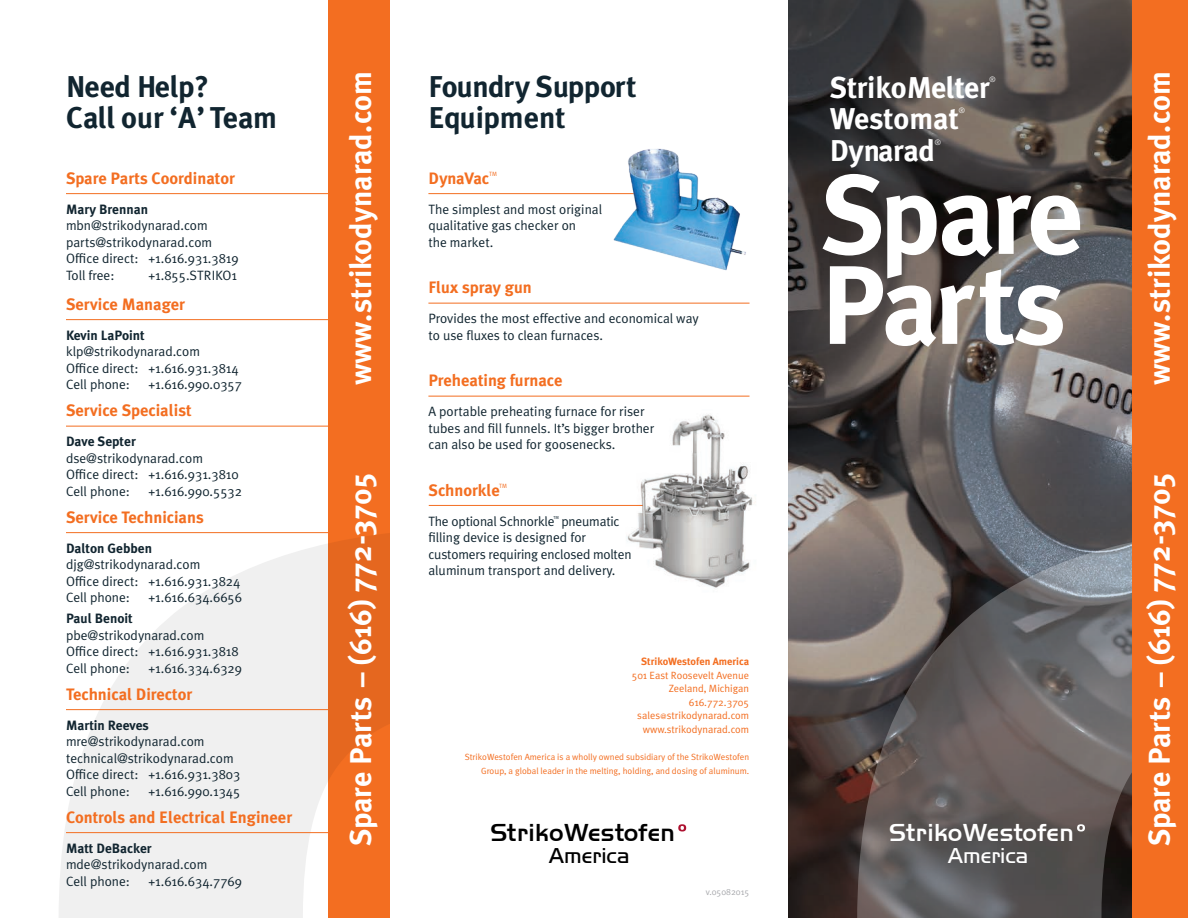
<style>
.page{position:relative;width:1188px;height:918px;background:#fff}
.page>*{position:absolute;margin:0;border:0;box-sizing:border-box;transform-origin:0 0}
.t1{font:700 111.6px/90px "Meta Plus";letter-spacing:-.03em;color:#fff}
.t2{font:700 30px "Meta Plus";color:#fff}
.t3{font:700 30px/31.5px "Meta Plus";letter-spacing:-.02em;color:#112530}
.t4{font:500 25.35px "Handel Got D";letter-spacing:.005em;color:#fff}
.t5{font:500 25.35px "Handel Got D";letter-spacing:.005em;color:#000}
.t6{font:22.2px "Handel Got D Ligh";letter-spacing:.005em;color:#fff}
.t7{font:22.2px "Handel Got D Ligh";letter-spacing:.005em;color:#000}
.t8{font:700 16.5px "Meta Plus";color:#f36e21}
.t9{font:13.5px/16.5px "Meta Plus Normal";color:#112530}
.t10{font:10.5px/13.5px "Meta Plus Normal";color:#f36e21;text-align:right}
.t11{font:9px/13.5px "Meta Plus Normal";color:#f36e21;text-align:right}
.t12{font:9px "Meta Plus Normal";color:#a8a9ad}
.t13{font:7.65px "Meta Plus Normal";color:#fff}
.t14{font:6.15px "Meta Plus Normal";color:#f36e21}
.t15{font:4.35px "Meta Plus Normal";color:#112530}
.s1{font-family:"Meta Plus";font-weight:700}
.s2{font-size:7.5px}
</style>
<div class="page">
<img style="left:617px;top:414px;width:139px;height:174px">
<div style="left:328px;top:0;width:61px;height:918px;background:#f36e21"></div>
<div style="left:1127px;top:0;width:61px;height:918px;background:#f36e21"></div>
<svg style="left:59px;top:533px;width:330px;height:385px;fill:#f0f0f0"></svg>
<img style="left:788px;top:0;width:344px;height:918px">
<svg style="left:857px;top:527px;width:275px;height:391px;background:#656060"></svg>
<svg style="left:1077px;top:824px;width:8px;height:7px"></svg>
<svg style="left:678px;top:824px;width:8px;height:7px"></svg>
<hr style="left:428px;top:193px;width:322px;height:1px;background:#f36e21">
<hr style="left:428px;top:303px;width:322px;height:1px;background:#f36e21">
<hr style="left:428px;top:396px;width:322px;height:1px;background:#f36e21">
<img style="left:608px;top:148px;width:142px;height:123px">
<hr style="left:429px;top:505px;width:214px;height:1px;background:#f36e21">
<hr style="left:66px;top:193px;width:262px;height:1px;background:#f36e21">
<hr style="left:66px;top:319px;width:262px;height:1px;background:#f36e21">
<hr style="left:66px;top:426px;width:262px;height:1px;background:#f36e21">
<hr style="left:66px;top:532px;width:262px;height:1px;background:#f36e21">
<hr style="left:66px;top:709px;width:262px;height:1px;background:#f36e21">
<hr style="left:66px;top:832px;width:262px;height:1px;background:#f36e21">
<p class="t3" style="left:66px;top:71px;width:212px">Need Help?<br>Call our ‘A’ Team</p>
<p class="t8" style="left:66px;top:169px;width:170px">Spare Parts Coordinator</p>
<p class="t9" style="left:66px;top:201px;width:174px"><span class="s1">Mary Brennan </span>mbn@strikodynarad.com parts@strikodynarad.com<br>Office direct: +1.616.931.3819<br>Toll free:</p>
<p class="t9" style="left:148px;top:267px;width:90px">+1.855.STRIKO1</p>
<p class="t8" style="left:66px;top:295px;width:121px">Service Manager</p>
<p class="t9" style="left:66px;top:327px;width:174px"><span class="s1">Kevin LaPoint </span>klp@strikodynarad.com<br>Office direct: +1.616.931.3814<br>Cell phone:</p>
<p class="t9" style="left:148px;top:376px;width:95px">+1.616.990.0357</p>
<p class="t8" style="left:66px;top:401px;width:127px">Service Specialist</p>
<p class="t9" style="left:66px;top:433px;width:174px"><span class="s1">Dave Septer </span>dse@strikodynarad.com<br>Office direct: +1.616.931.3810<br>Cell phone:</p>
<p class="t9" style="left:148px;top:483px;width:95px">+1.616.990.5532</p>
<p class="t8" style="left:66px;top:508px;width:139px">Service Technicians</p>
<p class="t9" style="left:66px;top:540px;width:176px"><span class="s1">Dalton Gebben </span>djg@strikodynarad.com<br>Office direct: +1.616.931.3824<br>Cell phone:</p>
<p class="t9" style="left:148px;top:589px;width:95px">+1.616.634.6656</p>
<p class="t9" style="left:66px;top:610px;width:174px"><span class="s1">Paul Benoit </span>pbe@strikodynarad.com<br>Office direct: +1.616.931.3818<br>Cell phone:</p>
<p class="t9" style="left:148px;top:660px;width:95px">+1.616.334.6329</p>
<p class="t8" style="left:66px;top:685px;width:128px">Technical Director</p>
<p class="t9" style="left:66px;top:717px;width:176px"><span class="s1">Martin Reeves </span>mre@strikodynarad.com technical@strikodynarad.com<br>Office direct: +1.616.931.3803<br>Cell phone:</p>
<p class="t9" style="left:148px;top:783px;width:93px">+1.616.990.1345</p>
<p class="t8" style="left:66px;top:808px;width:228px">Controls and Electrical Engineer</p>
<p class="t9" style="left:66px;top:840px;width:143px"><span class="s1">Matt DeBacker </span>mde@strikodynarad.com<br>Cell phone:</p>
<p class="t9" style="left:148px;top:873px;width:95px">+1.616.634.7769</p>
<p class="t2" style="left:343px;top:385px;width:315px;rotate:-90deg">www.strikodynarad.com</p>
<p class="t2" style="left:343px;top:846px;width:375px;rotate:-90deg">Spare Parts – (616) 772-3705</p>
<p class="t3" style="left:428px;top:71px;width:210px">Foundry Support<br>Equipment</p>
<p class="t8" style="left:428px;top:169px;width:62px">DynaVac</p>
<p class="t14" style="left:489px;top:170px;width:9px">TM</p>
<p class="t9" style="left:428px;top:201px;width:175px">The simplest and most original qualitative gas checker on<br>the market.</p>
<p class="t8" style="left:428px;top:278px;width:105px">Flux spray gun</p>
<p class="t9" style="left:428px;top:310px;width:272px">Provides the most effective and economical way to use fluxes to clean furnaces.</p>
<p class="t8" style="left:428px;top:371px;width:136px">Preheating furnace</p>
<p class="t9" style="left:428px;top:403px;width:227px">A portable preheating furnace for riser tubes and fill funnels. It’s bigger brother can also be used for goosenecks.</p>
<p class="t8" style="left:428px;top:481px;width:73px">Schnorkle</p>
<p class="t14" style="left:499px;top:482px;width:9px">TM</p>
<p class="t9" style="left:428px;top:513px;width:128px">The optional Schnorkle</p>
<p class="t15" style="left:554px;top:515px;width:7px">TM</p>
<p class="t9" style="left:428px;top:513px;width:205px;text-indent:133px">pneumatic filling device is designed for customers requiring enclosed molten aluminum transport and delivery.</p>
<p class="t10" style="left:632px;top:655px;width:119px"><span class="s1">StrikoWestofen America<br></span>501 East Roosevelt Avenue<br>Zeeland, Michigan<br>616.772.3705 sales<span class="s2">@</span>strikodynarad.com www.strikodynarad.com</p>
<p class="t11" style="left:465px;top:750px;width:286px">StrikoWestofen America is a wholly owned subsidiary of the StrikoWestofen<br>Group, a global leader in the melting, holding, and dosing of aluminum.</p>
<p class="t5" style="left:490px;top:818px;width:186px">StrikoWestofen</p>
<p class="t7" style="left:549px;top:843px;width:82px">America</p>
<p class="t12" style="left:706px;top:887px;width:45px">v.05082015</p>
<p class="t2" style="left:830px;top:70px;width:161px">StrikoMelter</p>
<p class="t13" style="left:990px;top:74px;width:8px">®</p>
<p class="t2" style="left:830px;top:102px;width:131px">Westomat</p>
<p class="t13" style="left:959px;top:106px;width:8px">®</p>
<p class="t2" style="left:830px;top:133px;width:107px">Dynarad</p>
<p class="t13" style="left:935px;top:137px;width:8px">®</p>
<p class="t1" style="left:820px;top:170px;width:265px">Spare<br>Parts</p>
<p class="t4" style="left:889px;top:818px;width:186px">StrikoWestofen</p>
<p class="t6" style="left:948px;top:843px;width:82px">America</p>
<p class="t2" style="left:1142px;top:385px;width:315px;rotate:-90deg">www.strikodynarad.com</p>
<p class="t2" style="left:1142px;top:846px;width:375px;rotate:-90deg">Spare Parts – (616) 772-3705</p>
</div>
